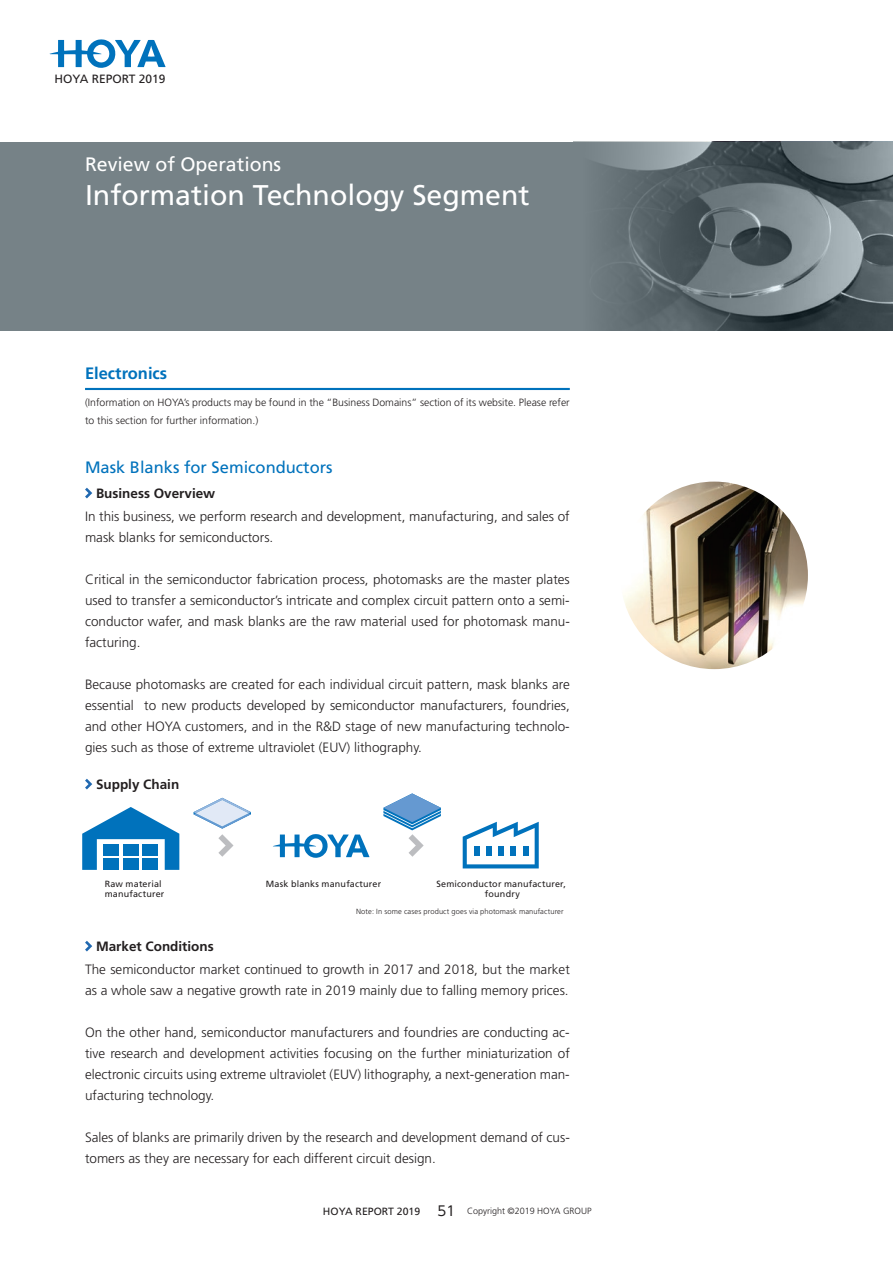
<style>
.page{position:relative;width:893px;height:1263px;background:#fff}
.page>*{position:absolute;margin:0;border:0;box-sizing:border-box;transform-origin:0 0}
.t1{font:28.5px "Frutiger LT Std";color:#fff}
.t2{font:19.5px "Frutiger LT Std";color:#fff}
.t3{font:16.5px "Frutiger LT Std";color:#0072bc}
.t4{font:700 16.5px "Frutiger LT Std";color:#0072bc}
.t5{font:300 13.5px/21px "Frutiger LT Std";color:#231f20}
.t6{font:700 13.5px "Frutiger LT Std";color:#231f20}
.t7{font:13.5px "UD Shin Go Pro";color:#231f20}
.t8{font:12px "Frutiger LT Std";color:#231f20}
.t9{font:300 10.5px/18px "Frutiger LT Std";color:#231f20}
.t10{font:10.5px "Frutiger LT Std";color:#231f20}
.t11{font:9px/10.5px "Frutiger";letter-spacing:.02em;color:#231f20}
.t12{font:300 9px "Frutiger LT Std";color:#231f20}
.t13{font:300 7.5px "Frutiger";letter-spacing:.015em;color:#231f20}
</style>
<div class="page">
<svg style="left:49px;top:39px;width:117px;height:29px"></svg>
<svg style="left:0;top:142px;width:893px;height:188px;background:#6f7b80"></svg>
<hr style="left:85px;top:388px;width:485px;height:2px;background:#0072bc">
<svg style="left:85px;top:488px;width:7px;height:10px"></svg>
<svg style="left:85px;top:779px;width:7px;height:10px"></svg>
<svg style="left:85px;top:941px;width:7px;height:10px"></svg>
<img style="left:620px;top:482px;width:188px;height:187px;border-radius:94px">
<svg style="left:82px;top:807px;width:97px;height:63px"></svg>
<div style="left:103px;top:844px;width:16px;height:11px;background:#0072bc"></div>
<div style="left:123px;top:844px;width:16px;height:11px;background:#0072bc"></div>
<div style="left:143px;top:844px;width:15px;height:11px;background:#0072bc"></div>
<div style="left:103px;top:859px;width:16px;height:11px;background:#0072bc"></div>
<div style="left:123px;top:859px;width:16px;height:11px;background:#0072bc"></div>
<div style="left:143px;top:859px;width:15px;height:11px;background:#0072bc"></div>
<svg style="left:273px;top:834px;width:96px;height:24px"></svg>
<svg style="left:194px;top:798px;width:57px;height:59px"></svg>
<svg style="left:383px;top:793px;width:58px;height:64px"></svg>
<svg style="left:463px;top:822px;width:76px;height:46px"></svg>
<div style="left:474px;top:846px;width:6px;height:9px;background:#0072bc"></div>
<div style="left:486px;top:846px;width:6px;height:9px;background:#0072bc"></div>
<div style="left:498px;top:846px;width:6px;height:9px;background:#0072bc"></div>
<div style="left:510px;top:846px;width:6px;height:9px;background:#0072bc"></div>
<div style="left:523px;top:846px;width:5px;height:9px;background:#0072bc"></div>
<p class="t8" style="left:54px;top:72px;width:113px">HOYA REPORT 2019</p>
<h2 class="t2" style="left:85px;top:152px;width:198px">Review of Operations</h2>
<h1 class="t1" style="left:85px;top:178px;width:446px">Information Technology Segment</h1>
<p class="t4" style="left:85px;top:364px;width:84px">Electronics</p>
<p class="t9" style="left:85px;top:393px;width:486px">(Information on HOYAs’ products may be found in the “Business Domains” section of its website. Please refer to this section for further information (.</p>
<p class="t3" style="left:85px;top:458px;width:249px">Mask Blanks for Semiconductors</p>
<p class="t6" style="left:96px;top:486px;width:121px">Business Overview</p>
<p class="t5" style="left:85px;top:506px;width:486px">In this business, we perform research and development, manufacturing, and sales of mask blanks for semiconductors.</p>
<p class="t5" style="left:85px;top:569px;width:486px">Critical in the semiconductor fabrication process, photomasks are the master plates</p>
<p class="t5" style="left:85px;top:590px;width:486px">used to transfer a semiconductor s’ intricate and complex circuit pattern onto a semi-</p>
<p class="t5" style="left:85px;top:611px;width:486px">conductor wafer, and mask blanks are the raw material used for photomask manu-</p>
<p class="t5" style="left:85px;top:632px;width:57px">facturing.</p>
<p class="t5" style="left:85px;top:674px;width:486px;text-align:right">Because photomasks are created for each individual circuit pattern, mask blanks are to new products developed by semiconductor manufacturers, foundries,</p>
<p class="t5" style="left:85px;top:695px;width:50px">essential</p>
<p class="t5" style="left:85px;top:737px;width:338px">gies such as those of extreme ultraviolet (EUV) lithography.</p>
<p class="t5" style="left:85px;top:716px;width:486px">and other HOYA customers, and in the &amp;R D stage of new manufacturing technolo-</p>
<p class="t6" style="left:96px;top:777px;width:85px">Supply Chain</p>
<p class="t11" style="left:105px;top:878px;width:61px">Raw material manufacturer</p>
<p class="t11" style="left:436px;top:878px;width:131px">Semiconductor manufacturer,</p>
<p class="t11" style="left:266px;top:878px;width:117px">Mask blanks manufacturer</p>
<p class="t11" style="left:485px;top:888px;width:36px">foundry</p>
<p class="t13" style="left:356px;top:907px;width:209px">Note In: some cases product goes via photomask manufacturer</p>
<p class="t6" style="left:96px;top:939px;width:119px">Market Conditions</p>
<p class="t5" style="left:85px;top:959px;width:486px">The semiconductor market continued to growth in 2017 and 2018, but the market as a whole saw a negative growth rate in 2019 mainly due to falling memory prices.</p>
<p class="t5" style="left:85px;top:1022px;width:486px">On the other hand, semiconductor manufacturers and foundries are conducting ac-</p>
<p class="t5" style="left:85px;top:1043px;width:486px">tive research and development activities focusing on the further miniaturization of</p>
<p class="t5" style="left:85px;top:1064px;width:486px">electronic circuits using extreme ultraviolet (EUV) lithography a, next-generation man-</p>
<p class="t5" style="left:85px;top:1085px;width:131px">ufacturing technology.</p>
<p class="t5" style="left:85px;top:1127px;width:486px">Sales of blanks are primarily driven by the research and development demand of cus-</p>
<p class="t5" style="left:85px;top:1148px;width:352px">tomers as they are necessary for each different circuit design.</p>
<p class="t10" style="left:323px;top:1205px;width:99px">HOYA REPORT 2019</p>
<p class="t7" style="left:438px;top:1200px;width:19px">51</p>
<p class="t12" style="left:467px;top:1206px;width:126px">Copyright ©2019 HOYA GROUP</p>
</div>
